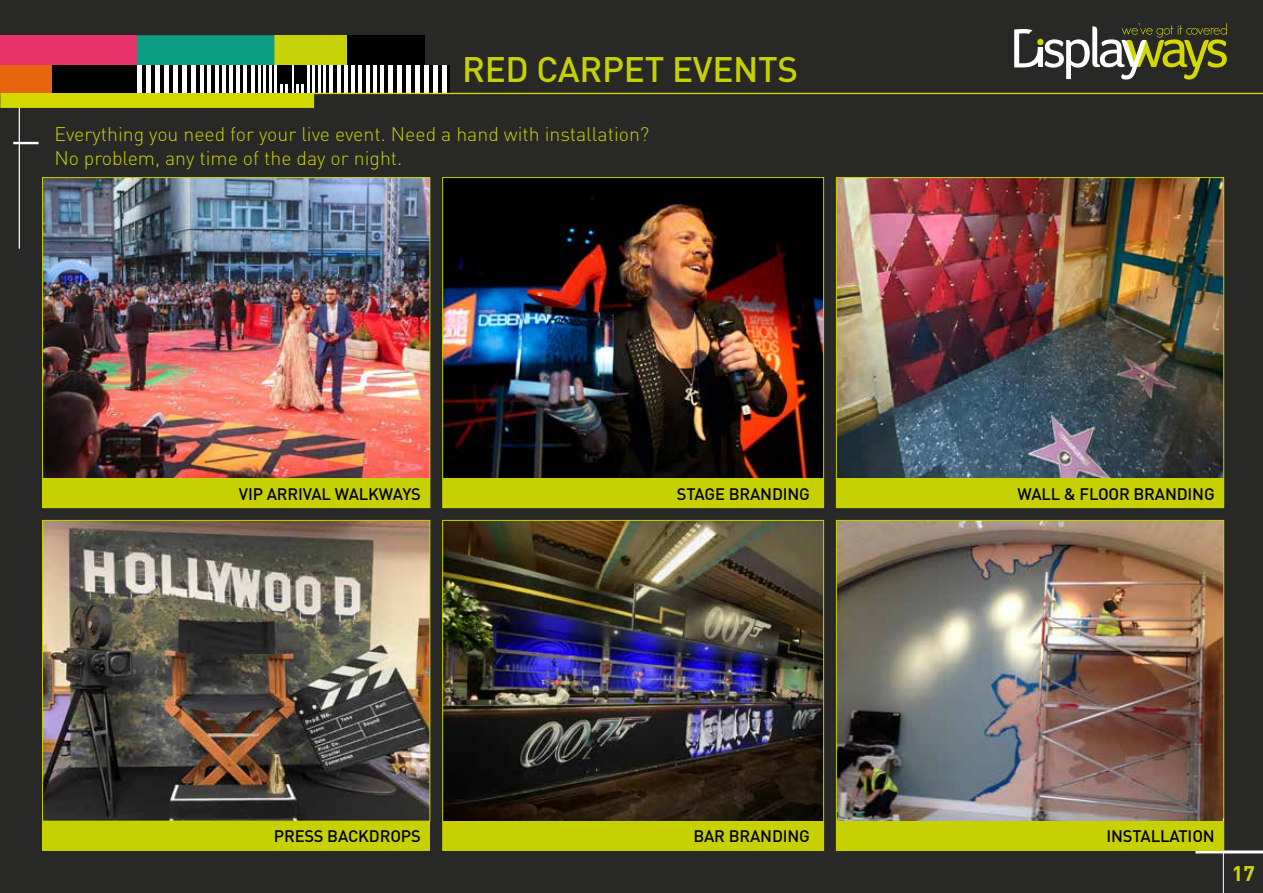
<style>
.page{position:relative;width:1263px;height:893px;background:#282827}
.page>*{position:absolute;margin:0;border:0;box-sizing:border-box;transform-origin:0 0}
.t1{font:500 35.1px "DIN Pro";letter-spacing:-.01em;color:#c7d101}
.t2{font:700 21px "DIN";color:#d3d800}
.t3{font:300 19.5px/23.4px "DIN";color:#c7d101}
.t4{font:500 16.5px "DIN Pro";letter-spacing:-.01em;color:#000}
</style>
<div class="page">
<hr style="left:13px;top:142px;width:26px;height:2px;background:#fff">
<hr style="left:19px;top:106px;width:1px;height:143px;background:#fff">
<div style="left:0;top:92px;width:314px;height:16px;background:#d3d800"></div>
<div style="left:0;top:35px;width:137px;height:30px;background:#e63369"></div>
<div style="left:0;top:65px;width:53px;height:28px;background:#e6650d"></div>
<div style="left:52px;top:65px;width:87px;height:28px;background:#000"></div>
<svg style="left:137px;top:35px;width:312px;height:58px;background:#5d8062"></svg>
<hr style="left:312px;top:93px;width:951px;height:1px;background:#d3d800">
<svg style="left:1014px;top:23px;width:213px;height:57px"></svg>
<img style="left:44px;top:179px;width:384px;height:299px">
<img style="left:44px;top:522px;width:384px;height:297px">
<div style="left:42px;top:520px;width:388px;height:301px;border:1px solid #c7d101"></div>
<img style="left:444px;top:179px;width:378px;height:299px">
<img style="left:444px;top:522px;width:378px;height:299px">
<img style="left:838px;top:179px;width:384px;height:299px">
<img style="left:838px;top:522px;width:384px;height:299px">
<hr style="left:1195px;top:850px;width:68px;height:3px;background:#fff">
<hr style="left:1223px;top:819px;width:1px;height:74px;background:#fff">
<div style="left:43px;top:478px;width:387px;height:30px;background:#c7d101"></div>
<div style="left:443px;top:478px;width:381px;height:30px;background:#c7d101"></div>
<div style="left:836px;top:478px;width:388px;height:30px;background:#c7d101"></div>
<div style="left:836px;top:821px;width:388px;height:29px;background:#c7d101"></div>
<div style="left:43px;top:821px;width:387px;height:29px;background:#c7d101"></div>
<div style="left:443px;top:821px;width:381px;height:29px;background:#c7d101"></div>
<h1 class="t1" style="left:462px;top:46px;width:338px">RED CARPET EVENTS</h1>
<p class="t3" style="left:54px;top:122px;width:597px">Everything you need for your live event. Need a hand with installation?<br>No problem, any time of the day or night.</p>
<p class="t4" style="left:239px;top:482px;width:183px">VIP ARRIVAL WALKWAYS</p>
<p class="t4" style="left:677px;top:482px;width:135px">STAGE BRANDING</p>
<p class="t4" style="left:1017px;top:482px;width:199px">WALL &amp; FLOOR BRANDING</p>
<p class="t4" style="left:274px;top:825px;width:149px">PRESS BACKDROPS</p>
<p class="t4" style="left:693px;top:825px;width:118px">BAR BRANDING</p>
<p class="t4" style="left:1106px;top:825px;width:110px">INSTALLATION</p>
<p class="t2" style="left:1232px;top:860px;width:24px">17</p>
</div>
